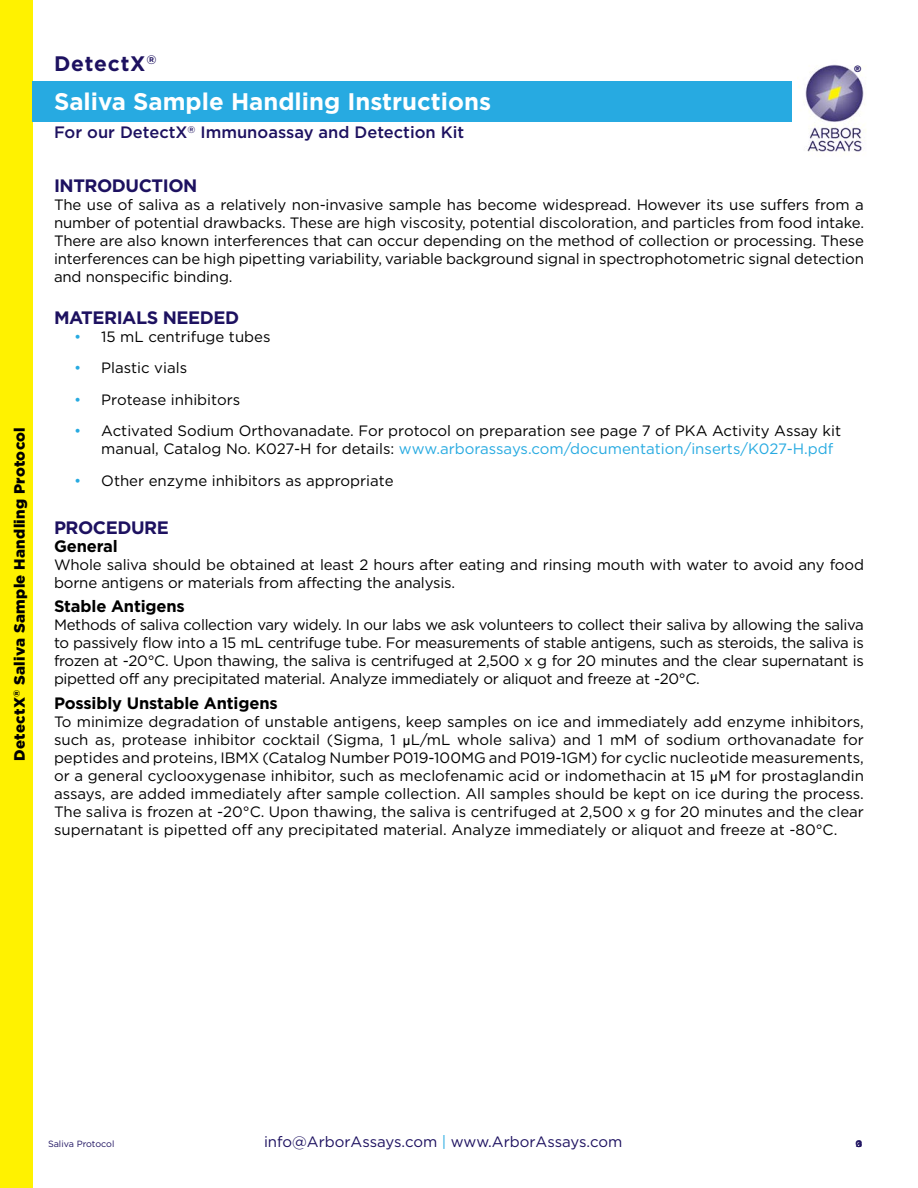
<style>
.page{position:relative;width:918px;height:1188px;background:#fff}
.page>*{position:absolute;margin:0;border:0;box-sizing:border-box;transform-origin:0 0}
.t1{font:700 24px "Gotham";color:#fff}
.t2{font:700 21px "Gotham";letter-spacing:.04em;color:#1d1160}
.t3{font:700 18px "Gotham";letter-spacing:-.025em;color:#1d1160}
.t4{font:700 16.5px "Gotham";letter-spacing:-.01em;color:#000}
.t5{font:500 16.5px "Gotham";color:#1d1160}
.t6{font:15px/18px "Gotham";letter-spacing:-.01em;color:#000;text-align:justify}
.t7{font:15px "Gotham";color:#1d1160}
.t8{font:900 15px "Gotham";letter-spacing:.02em;color:#000}
.t9{font:9px "Gotham";color:#1d1160}
.t10{font:700 9px "Meta";color:#1d1160}
.s1{color:#27aae1}
.s2{font-family:"Gill Sans"}
</style>
<div class="page">
<div style="left:0;top:0;width:32px;height:1188px;background:#fff200"></div>
<div style="left:32px;top:82px;width:759px;height:40px;background:#27aae1"></div>
<img style="left:799px;top:64px;width:67px;height:91px">
<p class="t8" style="left:11px;top:761px;width:335px;rotate:-90deg">DetectX<sup>®</sup> Saliva Sample Handling Protocol</p>
<h2 class="t2" style="left:54px;top:52px;width:104px">DetectX<sup>®</sup></h2>
<h1 class="t1" style="left:54px;top:88px;width:439px">Saliva Sample Handling Instructions</h1>
<p class="t5" style="left:54px;top:123px;width:412px">For our DetectX<sup>®</sup> Immunoassay and Detection Kit</p>
<p class="t3" style="left:54px;top:176px;width:145px">INTRODUCTION</p>
<p class="t6" style="left:54px;top:196px;width:812px">The use of saliva as a relatively non-invasive sample has become widespread. However its use suffers from a number of potential drawbacks. These are high viscosity, potential discoloration, and particles from food intake.<br>There are also known interferences that can occur depending on the method of collection or processing. These interferences can be high pipetting variability, variable background signal in spectrophotometric signal detection and nonspecific binding.</p>
<p class="t3" style="left:54px;top:307px;width:187px">MATERIALS NEEDED</p>
<p class="t6" style="left:74px;top:327px;width:198px"><span class="s1">•</span> 15 mL centrifuge tubes</p>
<p class="t6" style="left:74px;top:359px;width:114px"><span class="s1">•</span> Plastic vials</p>
<p class="t6" style="left:74px;top:390px;width:168px"><span class="s1">•</span> Protease inhibitors</p>
<p class="t6" style="left:101px;top:422px;width:741px;text-indent:-27px"><span class="s1">•</span> Activated Sodium Orthovanadate. For protocol on preparation see page 7 of PKA Activity Assay kit manual, Catalog No. K027-H for details: <span class="s1">www.arborassays.com/documentation/inserts/K027-H.pdf</span></p>
<p class="t6" style="left:74px;top:471px;width:321px"><span class="s1">•</span> Other enzyme inhibitors as appropriate</p>
<p class="t3" style="left:54px;top:517px;width:116px">PROCEDURE</p>
<p class="t4" style="left:54px;top:536px;width:65px">General</p>
<p class="t6" style="left:54px;top:555px;width:812px">Whole saliva should be obtained at least 2 hours after eating and rinsing mouth with water to avoid any food borne antigens or materials from affecting the analysis.</p>
<p class="t4" style="left:54px;top:597px;width:132px">Stable Antigens</p>
<p class="t6" style="left:54px;top:616px;width:812px">Methods of saliva collection vary widely. In our labs we ask volunteers to collect their saliva by allowing the saliva to passively flow into a 15 mL centrifuge tube. For measurements of stable antigens, such as steroids, the saliva is frozen at -20°C. Upon thawing, the saliva is centrifuged at 2,500 x g for 20 minutes and the clear supernatant is pipetted off any precipitated material. Analyze immediately or aliquot and freeze at -20°C.</p>
<p class="t4" style="left:54px;top:694px;width:225px">Possibly Unstable Antigens</p>
<p class="t6" style="left:54px;top:713px;width:812px">To minimize degradation of unstable antigens, keep samples on ice and immediately add enzyme inhibitors, such as, protease inhibitor cocktail (Sigma, 1 <span class="s2">μ</span>L/mL whole saliva) and 1 mM of sodium orthovanadate for peptides and proteins, IBMX (Catalog Number P019-100MG and P019-1GM) for cyclic nucleotide measurements, or a general cyclooxygenase inhibitor, such as meclofenamic acid or indomethacin at 15 <span class="s2">μ</span>M for prostaglandin assays, are added immediately after sample collection. All samples should be kept on ice during the process.<br>The saliva is frozen at -20°C. Upon thawing, the saliva is centrifuged at 2,500 x g for 20 minutes and the clear supernatant is pipetted off any precipitated material. Analyze immediately or aliquot and freeze at -80°C.</p>
<p class="t10" style="left:854px;top:64px;width:9px">®</p>
<p class="t9" style="left:48px;top:1138px;width:68px">Saliva Protocol</p>
<p class="t7" style="left:264px;top:1133px;width:360px">info@ArborAssays.com <span class="s1">|</span> www.ArborAssays.com</p>
<p class="t9" style="left:855px;top:1138px;width:8px">19038</p>
</div>
